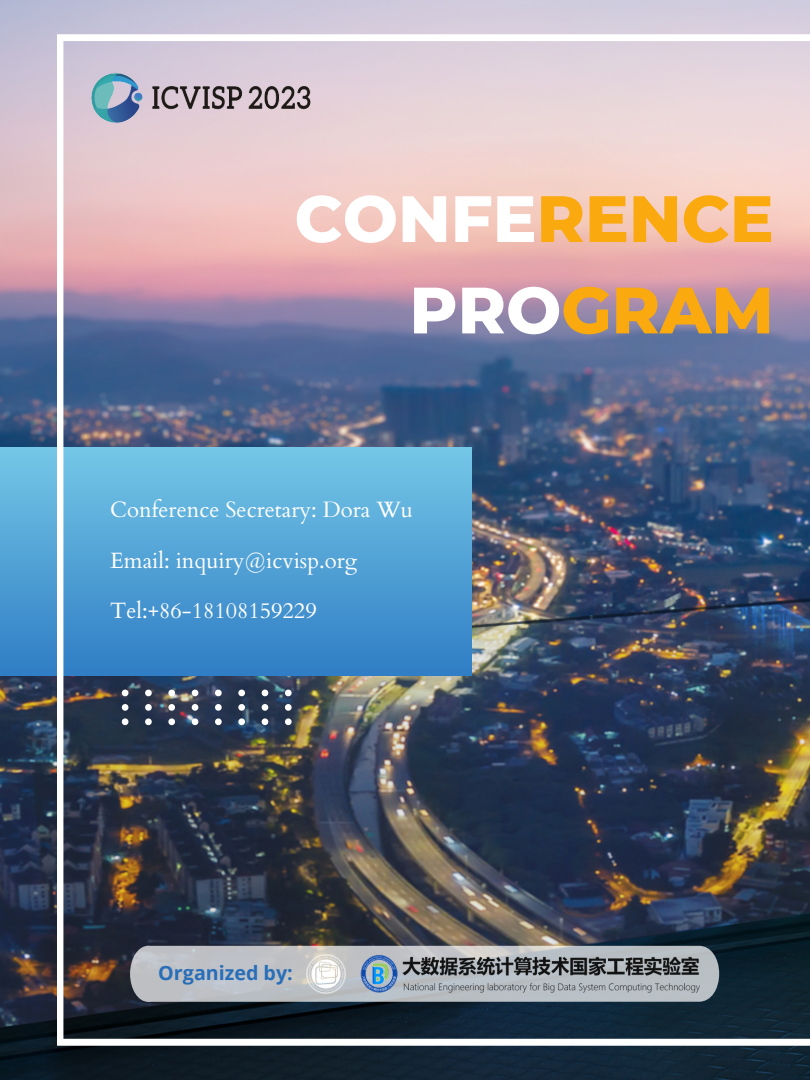
<style>
.page{position:relative;width:810px;height:1080px;background:#fff}
.page>*{position:absolute;margin:0;border:0;box-sizing:border-box;transform-origin:0 0}
.t1{font:800 65.38px "Montserrat";color:#fff}
.t2{font:800 65.38px "Montserrat";color:#faaa0f}
.t3{font:22.19px "Cardo";color:#fff}
.t4{font:700 19.69px "Open Sans";color:#286eb8}
.s1{color:#faaa0f}
.s2{color:#fff}
</style>
<div class="page">
<img style="left:0;top:0;width:810px;height:1080px">
<div style="left:0;top:448px;width:472px;height:227px;background:linear-gradient(to bottom,#74c7e7,#307dc5)"></div>
<img style="left:57px;top:34px;width:753px;height:1012px">
<img style="left:87px;top:63px;width:232px;height:71px">
<img style="left:307px;top:954px;width:39px;height:39px">
<img style="left:357px;top:954px;width:342px;height:39px">
<p class="t1" style="left:295px;top:179px;width:481px">CONFE<span class="s1">RENCE</span></p>
<p class="t2" style="left:409px;top:270px;width:366px"><span class="s2">PRO</span>GRAM</p>
<p class="t3" style="left:110px;top:495px;width:304px">Conference Secretary: Dora Wu</p>
<p class="t3" style="left:110px;top:546px;width:248px">Email: inquiry@icvisp.org</p>
<p class="t3" style="left:110px;top:596px;width:208px">Tel:+86-18108159229</p>
<p class="t4" style="left:158px;top:959px;width:136px">Organized by:</p>
</div>
